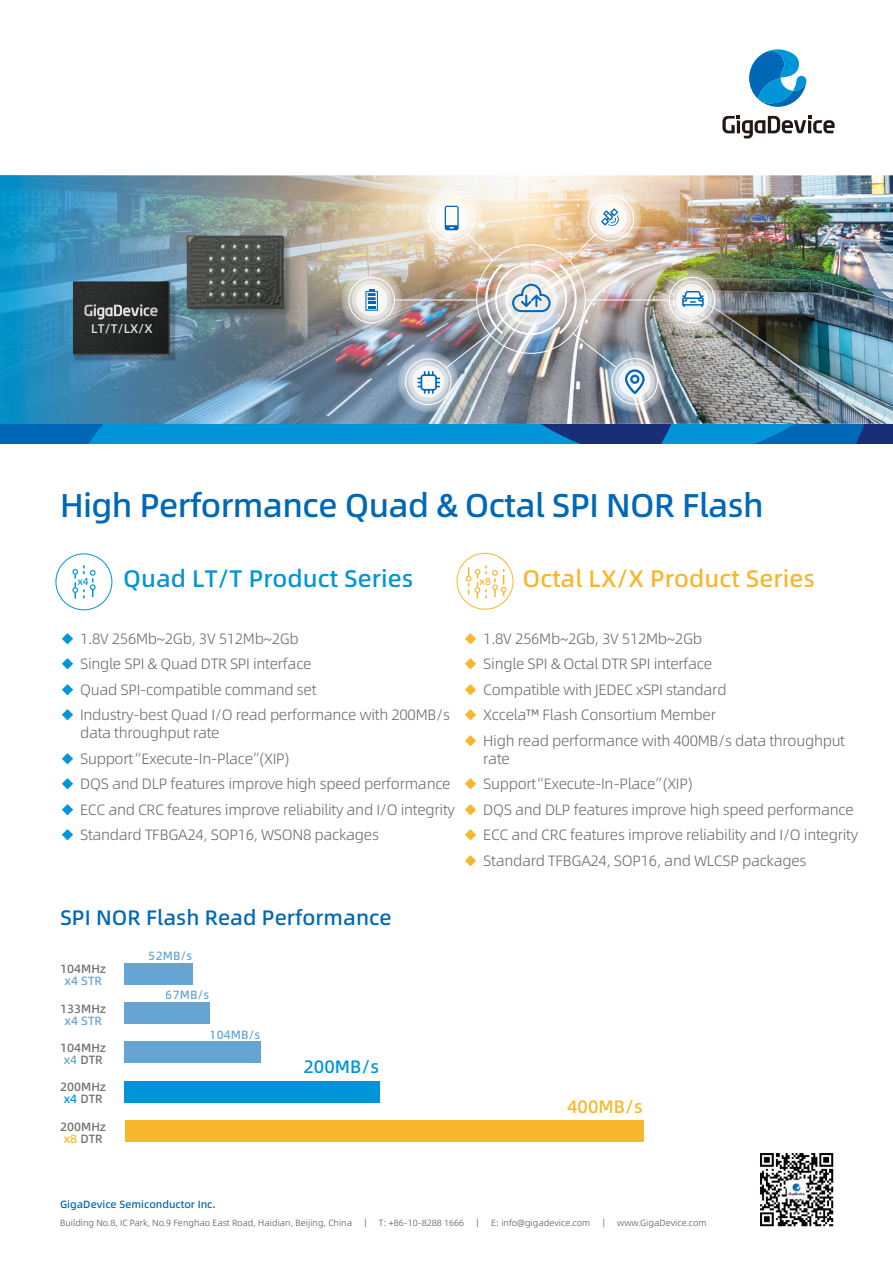
<style>
.page{position:relative;width:893px;height:1263px;background:#fff}
.page>*{position:absolute;margin:0;border:0;box-sizing:border-box;transform-origin:0 0}
.t1{font:33px "Alibaba Pu Hui Ti 2 65 Medium";letter-spacing:-.02em;color:#0068b7}
.t2{font:24px "Alibaba Pu Hui Ti 2 65 Medium";color:#f8b62d}
.t3{font:24px "Alibaba Pu Hui Ti 2 65 Medium";color:#0095d8}
.t4{font:21px "Alibaba Pu Hui Ti 2 65 Medium";color:#0068b7}
.t5{font:18px "Alibaba Pu Hui Ti 2 65 Medium";color:#0095d8}
.t6{font:18px "Alibaba Pu Hui Ti 2 65 Medium";color:#f8b62d}
.t7{font:15px/18px "Alibaba Pu Hui Ti 2 45 Light";letter-spacing:-.02em;color:#70706f}
.t8{font:12.6px "Alibaba Pu Hui Ti 2 65 Medium";color:#e8e6e6}
.t9{font:12px/12px "Alibaba Pu Hui Ti 2 65 Medium";color:#70706f}
.t10{font:12px "Alibaba Pu Hui Ti 2 65 Medium";color:#0068b7}
.t11{font:12px "Alibaba Pu Hui Ti 2 65 Medium";color:rgb(0 104 183/.6)}
.t12{font:10.5px "Alibaba Pu Hui Ti 2 65 Medium";color:#0068b7}
.t13{font:10.05px "Alibaba Pu Hui Ti 2 65 Medium";color:#0095d8}
.t14{font:10.05px "Alibaba Pu Hui Ti 2 65 Medium";color:#f8b62d}
.t15{font:9px "Alibaba Pu Hui Ti 2 45 Light";color:#595757}
.s1{color:#0095d8}
.s2{color:#f8b62d}
.s3{color:rgb(0 104 183/.6)}
</style>
<div class="page">
<img style="left:538px;top:175px;width:355px;height:249px">
<img style="left:760px;top:1153px;width:74px;height:74px">
<svg style="left:722px;top:116px;width:113px;height:22px"></svg>
<svg style="left:749px;top:49px;width:57px;height:58px"></svg>
<div style="left:125px;top:1002px;width:85px;height:21px;background:#66a4d3"></div>
<div style="left:125px;top:963px;width:68px;height:21px;background:#66a4d3"></div>
<div style="left:125px;top:1042px;width:136px;height:21px;background:#66a4d3"></div>
<div style="left:125px;top:1081px;width:255px;height:21px;background:#0095d8"></div>
<div style="left:125px;top:1120px;width:518px;height:21px;background:#f8b62d"></div>
<svg style="left:72px;top:565px;width:24px;height:33px"></svg>
<div style="left:77px;top:575px;width:14px;height:14px;background:#fff;border-radius:50%"></div>
<div style="left:56px;top:553px;width:56px;height:57px;border:1px solid #0095d8;border-radius:50%"></div>
<svg style="left:466px;top:565px;width:40px;height:33px"></svg>
<div style="left:457px;top:553px;width:56px;height:57px;border:1px solid #f8b62d;border-radius:50%"></div>
<img style="left:0;top:175px;width:538px;height:249px">
<svg style="left:0;top:424px;width:893px;height:20px;background:#037bc2"></svg>
<img style="left:19px;top:177px;width:311px;height:233px">
<hr style="left:394px;top:300px;width:83px;height:1px;background:#fff">
<svg style="left:580px;top:188px;width:61px;height:61px"></svg>
<svg style="left:591px;top:199px;width:39px;height:39px"></svg>
<div style="left:588px;top:195px;width:46px;height:46px;border:1px solid #fff;border-radius:50%"></div>
<hr style="left:585px;top:300px;width:84px;height:1px;background:#fff">
<img style="left:557px;top:234px;width:61px;height:135px">
<svg style="left:491px;top:259px;width:80px;height:81px;background:#d7d3d0"></svg>
<svg style="left:505px;top:274px;width:52px;height:51px"></svg>
<div style="left:495px;top:263px;width:72px;height:72px;border:2px solid #fff;border-radius:50%"></div>
<svg style="left:661px;top:269px;width:61px;height:61px;background:#bfbeae"></svg>
<svg style="left:672px;top:280px;width:39px;height:39px"></svg>
<div style="left:669px;top:277px;width:46px;height:46px;border:1px solid #fff;border-radius:50%"></div>
<svg style="left:601px;top:208px;width:18px;height:18px"></svg>
<svg style="left:604px;top:351px;width:61px;height:61px;background:#aab7c1"></svg>
<svg style="left:615px;top:362px;width:39px;height:39px"></svg>
<div style="left:612px;top:358px;width:46px;height:46px;border:1px solid #fff;border-radius:50%"></div>
<svg style="left:625px;top:369px;width:20px;height:25px"></svg>
<svg style="left:398px;top:351px;width:61px;height:61px"></svg>
<svg style="left:409px;top:362px;width:39px;height:39px"></svg>
<div style="left:405px;top:359px;width:46px;height:46px;border:1px solid #fff;border-radius:50%"></div>
<svg style="left:341px;top:270px;width:61px;height:61px;background:#c4c1bb"></svg>
<svg style="left:352px;top:281px;width:39px;height:39px"></svg>
<div style="left:349px;top:277px;width:46px;height:46px;border:1px solid #fff;border-radius:50%"></div>
<svg style="left:365px;top:289px;width:13px;height:22px"></svg>
<svg style="left:421px;top:188px;width:61px;height:60px"></svg>
<svg style="left:432px;top:199px;width:39px;height:38px"></svg>
<img style="left:417px;top:206px;width:88px;height:188px">
<svg style="left:682px;top:291px;width:22px;height:16px"></svg>
<svg style="left:512px;top:284px;width:39px;height:28px"></svg>
<p class="t8" style="left:91px;top:319px;width:63px">LT/T/LX/X</p>
<h1 class="t1" style="left:60px;top:480px;width:705px">High Performance Quad &amp; Octal SPI NOR Flash</h1>
<p class="t13" style="left:77px;top:574px;width:13px">x4</p>
<h2 class="t3" style="left:123px;top:560px;width:292px">Quad LT/T Product Series</h2>
<p class="t14" style="left:480px;top:574px;width:13px">x8</p>
<h2 class="t2" style="left:522px;top:560px;width:294px">Octal LX/X Product Series</h2>
<p class="t7" style="left:60px;top:629px;width:240px"><span class="s1">◆</span> 1.8V 256Mb~2Gb, 3V 512Mb~2Gb</p>
<p class="t7" style="left:60px;top:654px;width:253px"><span class="s1">◆</span> Single SPI &amp; Quad DTR SPI interface</p>
<p class="t7" style="left:60px;top:680px;width:258px"><span class="s1">◆</span> Quad SPI-compatible command set</p>
<p class="t7" style="left:80px;top:705px;width:371px;text-indent:-20px"><span class="s1">◆</span> Industry-best Quad I/O read performance with 200MB/s data throughput rate</p>
<p class="t7" style="left:60px;top:749px;width:231px"><span class="s1">◆</span> Support“Execute-In-Place”(XIP)</p>
<p class="t7" style="left:60px;top:774px;width:392px"><span class="s1">◆</span> DQS and DLP features improve high speed performance</p>
<p class="t7" style="left:60px;top:800px;width:396px"><span class="s1">◆</span> ECC and CRC features improve reliability and I/O integrity</p>
<p class="t7" style="left:60px;top:825px;width:320px"><span class="s1">◆</span> Standard TFBGA24, SOP16, WSON8 packages</p>
<p class="t7" style="left:463px;top:629px;width:240px"><span class="s2">◆</span> 1.8V 256Mb~2Gb, 3V 512Mb~2Gb</p>
<p class="t7" style="left:463px;top:654px;width:251px"><span class="s2">◆</span> Single SPI &amp; Octal DTR SPI interface</p>
<p class="t7" style="left:463px;top:680px;width:265px"><span class="s2">◆</span> Compatible with JEDEC xSPI standard</p>
<p class="t7" style="left:463px;top:705px;width:254px"><span class="s2">◆</span> Xccela™ Flash Consortium Member</p>
<p class="t7" style="left:483px;top:731px;width:363px;text-indent:-20px"><span class="s2">◆</span> High read performance with 400MB/s data throughput rate</p>
<p class="t7" style="left:463px;top:774px;width:231px"><span class="s2">◆</span> Support“Execute-In-Place”(XIP)</p>
<p class="t7" style="left:463px;top:800px;width:392px"><span class="s2">◆</span> DQS and DLP features improve high speed performance</p>
<p class="t7" style="left:463px;top:825px;width:396px"><span class="s2">◆</span> ECC and CRC features improve reliability and I/O integrity</p>
<p class="t7" style="left:463px;top:851px;width:345px"><span class="s2">◆</span> Standard TFBGA24, SOP16, and WLCSP packages</p>
<h3 class="t4" style="left:60px;top:901px;width:333px">SPI NOR Flash Read Performance</h3>
<p class="t9" style="left:60px;top:962px;width:47px">104MHz</p>
<p class="t11" style="left:65px;top:972px;width:39px">x4 STR</p>
<p class="t10" style="left:149px;top:946px;width:45px">52MB/s</p>
<p class="t10" style="left:166px;top:986px;width:45px">67MB/s</p>
<p class="t9" style="left:60px;top:1002px;width:47px">133MHz</p>
<p class="t11" style="left:65px;top:1011px;width:39px">x4 STR</p>
<p class="t9" style="left:60px;top:1041px;width:47px">104MHz <span class="s3">x4</span> DTR</p>
<p class="t9" style="left:60px;top:1080px;width:47px">200MHz <span class="s1">x4</span> DTR</p>
<p class="t9" style="left:60px;top:1119px;width:47px">200MHz <span class="s2">x8</span> DTR</p>
<p class="t10" style="left:210px;top:1025px;width:52px">104MB/s</p>
<p class="t5" style="left:303px;top:1053px;width:77px">200MB/s</p>
<p class="t6" style="left:567px;top:1093px;width:77px">400MB/s</p>
<p class="t12" style="left:60px;top:1196px;width:157px">GigaDevice Semiconductor Inc.</p>
<p class="t15" style="left:60px;top:1216px;width:648px">Building No.8, IC Park, No.9 Fenghao East Road, Haidian, Beijing, China　｜　T: +86-10-8288 1666　｜　E: info@gigadevice.com　｜　www.GigaDevice.com</p>
</div>
